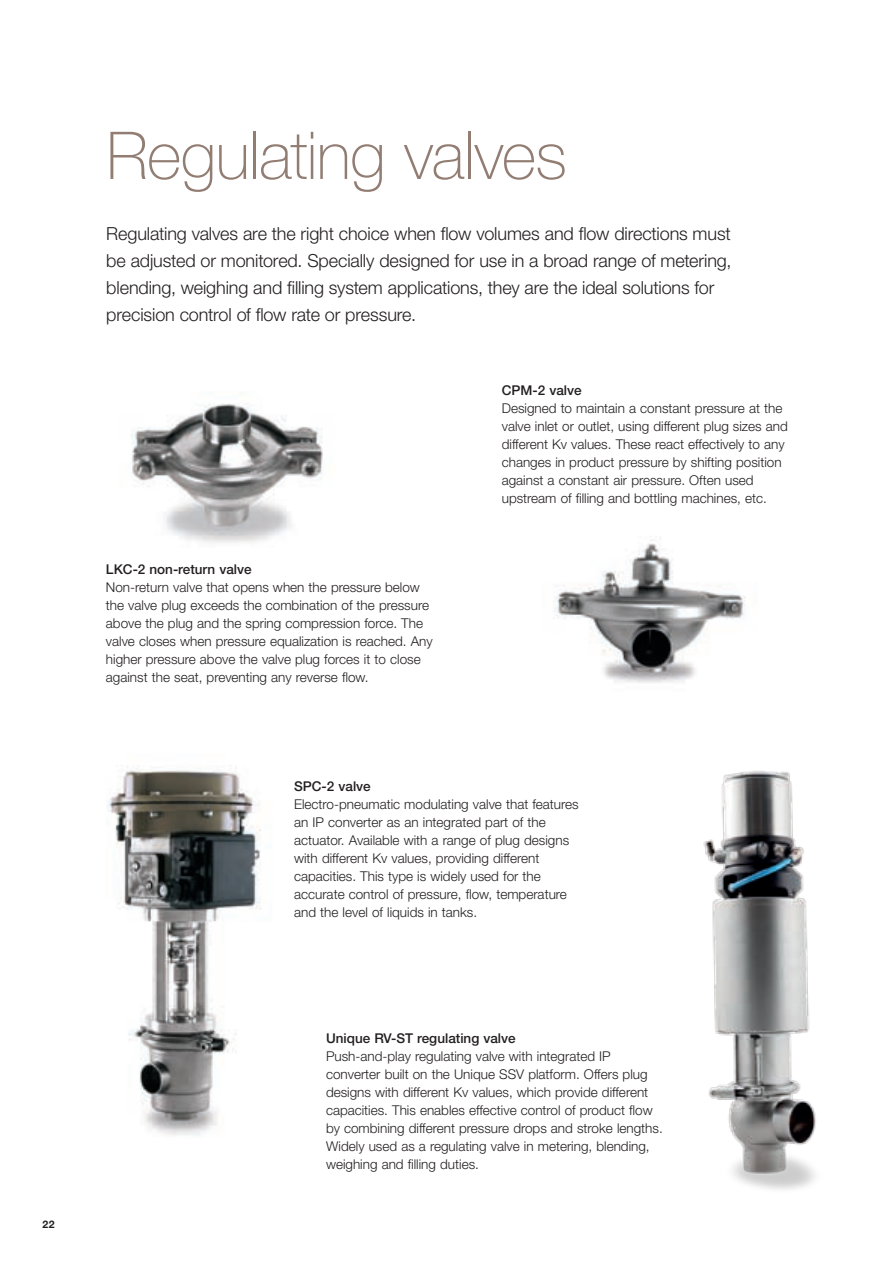
<style>
.page{position:relative;width:893px;height:1263px;background:#fff}
.page>*{position:absolute;margin:0;border:0;box-sizing:border-box;transform-origin:0 0}
.t1{font:100 66px "Helvetica Neue LT Std";letter-spacing:-.015em;color:#927d73}
.t2{font:300 18px/27px "Helvetica Neue LT Std";letter-spacing:-.01em;color:#231f20}
.t3{font:300 13.5px/18px "Helvetica Neue LT Std";color:#231f20}
.t4{font:500 13.5px "Helvetica Neue LT Std";color:#231f20}
.t5{font:700 10.5px "Helvetica Neue LT Std";color:#231f20}
</style>
<div class="page">
<img style="left:107px;top:767px;width:154px;height:369px">
<img style="left:131px;top:403px;width:192px;height:140px">
<img style="left:553px;top:536px;width:193px;height:147px">
<img style="left:703px;top:770px;width:113px;height:420px">
<p class="t5" style="left:43px;top:1218px;width:14px">22</p>
<h1 class="t1" style="left:106px;top:118px;width:462px">Regulating valves</h1>
<p class="t2" style="left:106px;top:220px;width:627px">Regulating valves are the right choice when flow volumes and flow directions must be adjusted or monitored. Specially designed for use in a broad range of metering, blending, weighing and filling system applications, they are the ideal solutions for precision control of flow rate or pressure.</p>
<p class="t4" style="left:106px;top:561px;width:147px">LKC-2 non-return valve</p>
<p class="t3" style="left:106px;top:578px;width:328px">Non-return valve that opens when the pressure below the valve plug exceeds the combination of the pressure above the plug and the spring compression force. The valve closes when pressure equalization is reached. Any higher pressure above the valve plug forces it to close against the seat, preventing any reverse flow.</p>
<p class="t4" style="left:502px;top:382px;width:81px">CPM-2 valve</p>
<p class="t3" style="left:502px;top:399px;width:288px">Designed to maintain a constant pressure at the valve inlet or outlet, using different plug sizes and different Kv values. These react effectively to any changes in product pressure by shifting position against a constant air pressure. Often used upstream of filling and bottling machines, etc.</p>
<p class="t4" style="left:294px;top:778px;width:78px">SPC-2 valve</p>
<p class="t3" style="left:294px;top:795px;width:286px">Electro-pneumatic modulating valve that features an IP converter as an integrated part of the actuator. Available with a range of plug designs with different Kv values, providing different capacities. This type is widely used for the accurate control of pressure, flow, temperature and the level of liquids in tanks.</p>
<p class="t4" style="left:326px;top:1030px;width:191px">Unique RV-ST regulating valve</p>
<p class="t3" style="left:326px;top:1047px;width:338px">Push-and-play regulating valve with integrated IP converter built on the Unique SSV platform. Offers plug designs with different Kv values, which provide different capacities. This enables effective control of product flow by combining different pressure drops and stroke lengths.<br>Widely used as a regulating valve in metering, blending, weighing and filling duties.</p>
</div>
